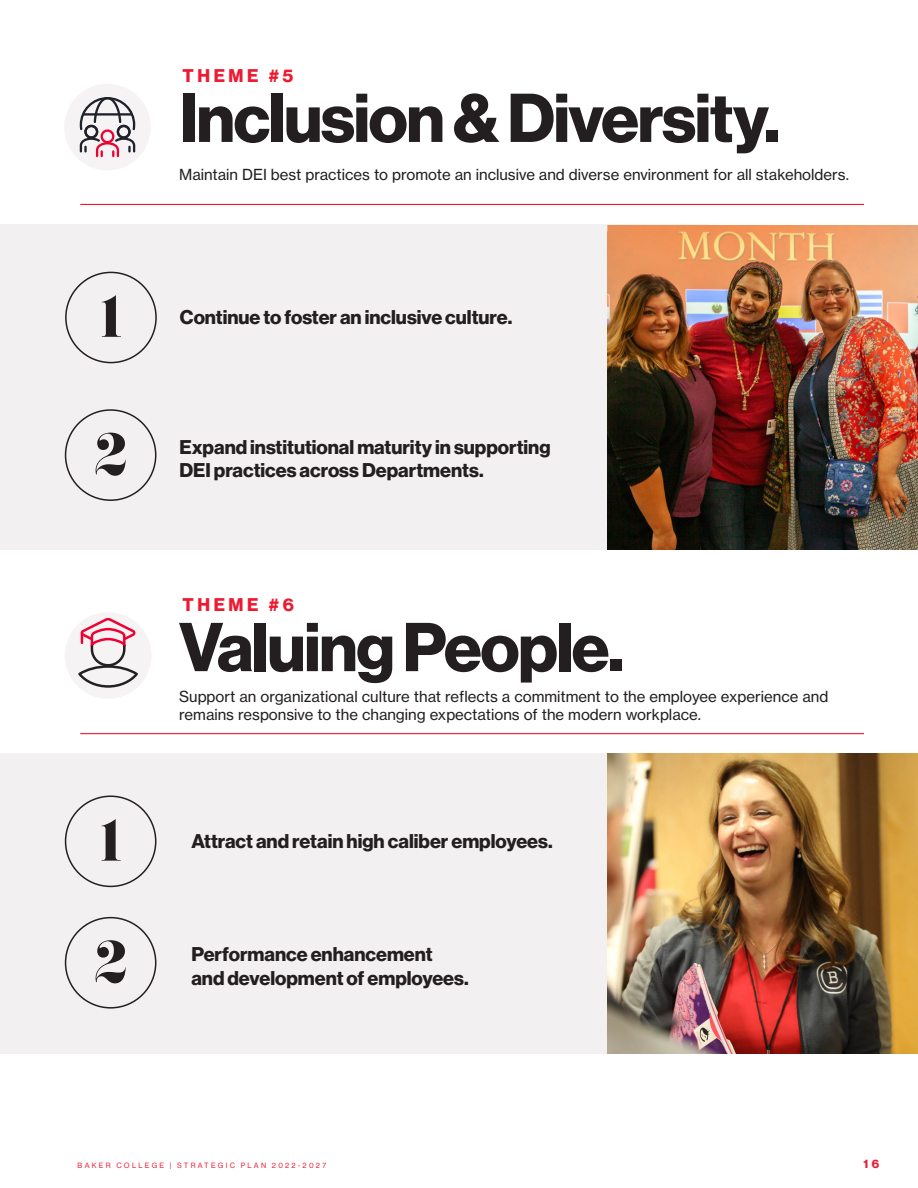
<style>
.page{position:relative;width:918px;height:1188px;background:#fff}
.page>*{position:absolute;margin:0;border:0;box-sizing:border-box;transform-origin:0 0}
.t1{font:700 67.5px "Neue Haas Grotesk Disp";letter-spacing:-.02em;color:#231f20}
.t2{font:51px "Eloquent JF Pro";color:#231f20}
.t3{font:700 19.5px/23.4px "Neue Haas Grotesk Disp";color:#231f20}
.t4{font:700 18px "Neue Haas Grotesk Disp";letter-spacing:.2em;color:#ed1a31}
.t5{font:15px/18px "Neue Haas Grotesk Text";color:#231f20}
.t6{font:700 12px "Neue Haas Grotesk Disp";color:#ed1a31}
.t7{font:7.5px "Neue Haas Grotesk Disp";letter-spacing:.3em;color:#ed1a31}
</style>
<div class="page">
<div style="left:0;top:225px;width:709px;height:325px;background:#f3f0f1"></div>
<div style="left:0;top:754px;width:709px;height:300px;background:#f3f0f1"></div>
<div style="left:65px;top:272px;width:92px;height:91px;border:2px solid #231f20;border-radius:50%"></div>
<div style="left:65px;top:795px;width:91px;height:92px;border:2px solid #231f20;border-radius:50%"></div>
<div style="left:65px;top:409px;width:91px;height:92px;border:2px solid #231f20;border-radius:50%"></div>
<div style="left:65px;top:917px;width:91px;height:92px;border:2px solid #231f20;border-radius:50%"></div>
<hr style="left:80px;top:204px;width:784px;height:1px;background:#ed1a31">
<hr style="left:80px;top:733px;width:784px;height:1px;background:#ed1a31">
<div style="left:64px;top:84px;width:87px;height:86px;background:#f6f3f4;border-radius:50%"></div>
<div style="left:65px;top:612px;width:86px;height:87px;background:#f6f3f4;border-radius:50%"></div>
<img style="left:607px;top:226px;width:311px;height:324px">
<svg style="left:78px;top:618px;width:60px;height:70px"></svg>
<svg style="left:80px;top:97px;width:55px;height:60px"></svg>
<img style="left:607px;top:754px;width:311px;height:300px">
<p class="t4" style="left:183px;top:65px;width:112px">THEME #5</p>
<p class="t1" style="left:179px;top:79px;width:602px">Inclusion &amp; Diversity.</p>
<p class="t2" style="left:100px;top:289px;width:24px">1</p>
<p class="t2" style="left:94px;top:427px;width:34px">2</p>
<p class="t2" style="left:99px;top:813px;width:24px">1</p>
<p class="t2" style="left:94px;top:935px;width:34px">2</p>
<p class="t5" style="left:179px;top:165px;width:671px">Maintain DEI best practices to promote an inclusive and diverse environment for all stakeholders.</p>
<p class="t3" style="left:180px;top:305px;width:334px">Continue to foster an inclusive culture.</p>
<p class="t3" style="left:179px;top:436px;width:373px">Expand institutional maturity in supporting<br>DEI practices across Departments.</p>
<p class="t4" style="left:183px;top:594px;width:113px">THEME #6</p>
<p class="t1" style="left:179px;top:608px;width:446px">Valuing People.</p>
<p class="t5" style="left:179px;top:687px;width:651px">Support an organizational culture that reflects a commitment to the employee experience and remains responsive to the changing expectations of the modern workplace.</p>
<p class="t3" style="left:191px;top:830px;width:363px">Attract and retain high caliber employees.</p>
<p class="t3" style="left:191px;top:943px;width:243px">Performance enhancement</p>
<p class="t3" style="left:191px;top:967px;width:279px">and development of employees.</p>
<p class="t7" style="left:78px;top:1161px;width:250px">BAKER COLLEGE | STRATEGIC PLAN 2022-2027</p>
<p class="t6" style="left:863px;top:1157px;width:17px">1 6</p>
</div>
